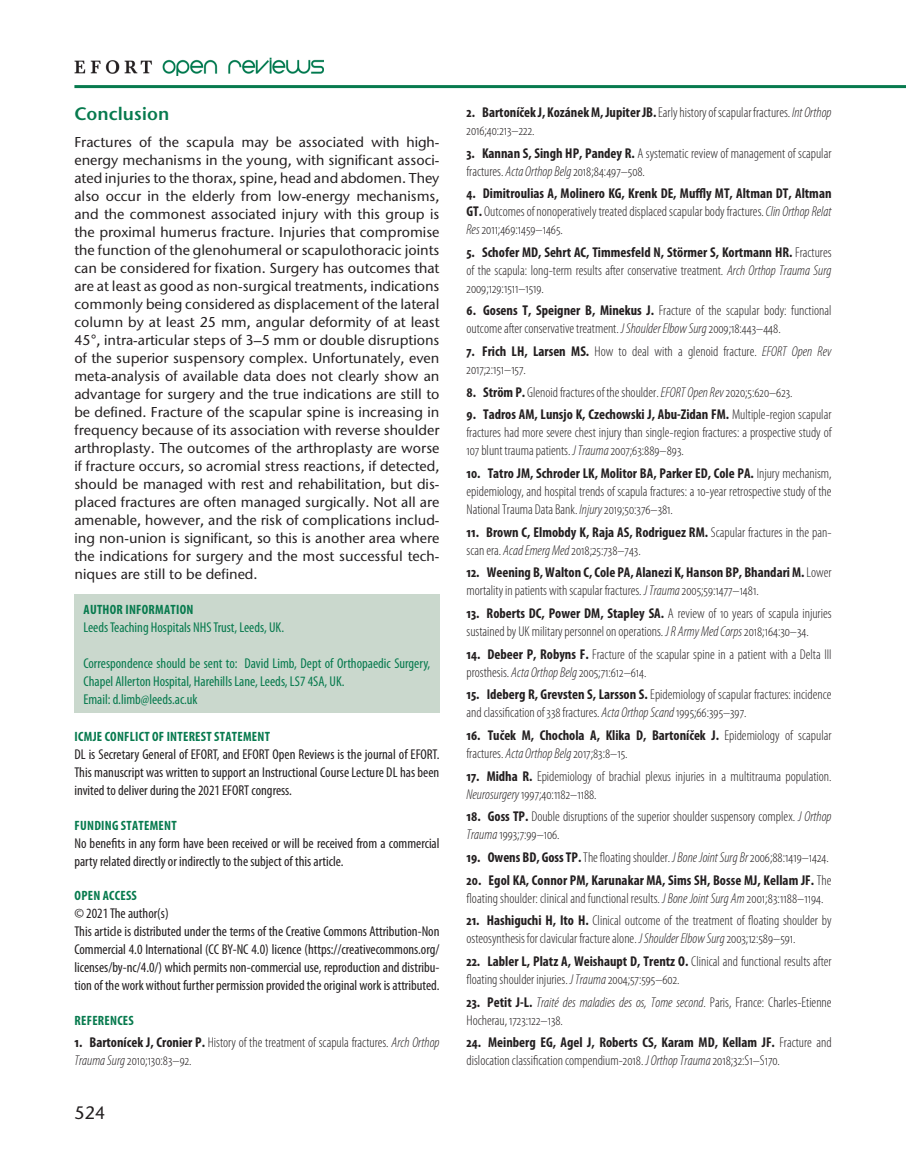
<style>
.page{position:relative;width:906px;height:1170px;background:#fff}
.page>*{position:absolute;margin:0;border:0;box-sizing:border-box;transform-origin:0 0}
.t1{font:600 18px "Stone Sans ITC Pro";color:#077a4e}
.t2{font:500 18px "Stone Sans ITC Pro";color:#231f20}
.t3{font:300 condensed 14.25px/18px "Myriad Pro";color:#231f20}
.t4{font:500 14.25px/18px "Stone Sans ITC Pro";color:#231f20;text-align:justify}
.t5{font:condensed 14.25px/18px "Myriad Pro";color:#231f20}
.t6{font:condensed 14.25px/18px "Myriad Pro";color:#077a4e}
.t7{font:700 condensed 13.5px "Myriad Pro";letter-spacing:.02em;color:#077a4e}
.s1{font-weight:700}
.s2{font-style:italic}
</style>
<div class="page">
<img style="left:74px;top:57px;width:250px;height:19px">
<hr style="left:74px;top:85px;width:832px;height:3px;background:#077a4e">
<div style="left:74px;top:594px;width:365px;height:118px;background:#cad8cd"></div>
<p class="t1" style="left:74px;top:102px;width:97px">Conclusion</p>
<p class="t4" style="left:74px;top:132px;width:366px">Fractures of the scapula may be associated with high&shy;energy mechanisms in the young, with significant associ&shy;ated injuries to the thorax, spine, head and abdomen. They also occur in the elderly from low-energy mechanisms, and the commonest associated injury with this group is the proximal humerus fracture. Injuries that compromise the function of the glenohumeral or scapulothoracic joints can be considered for fixation. Surgery has outcomes that are at least as good as non-surgical treatments, indications commonly being considered as displacement of the lateral column by at least 25 mm, angular deformity of at least 45°, intra-articular steps of 3–5 mm or double disruptions of the superior suspensory complex. Unfortunately, even meta-analysis of available data does not clearly show an advantage for surgery and the true indications are still to be defined. Fracture of the scapular spine is increasing in frequency because of its association with reverse shoulder arthroplasty. The outcomes of the arthroplasty are worse if fracture occurs, so acromial stress reactions, if detected, should be managed with rest and rehabilitation, but dis&shy;placed fractures are often managed surgically. Not all are amenable, however, and the risk of complications includ&shy;ing non-union is significant, so this is another area where the indications for surgery and the most successful tech&shy;niques are still to be defined.</p>
<p class="t7" style="left:84px;top:600px;width:111px">Author Information</p>
<p class="t6" style="left:83px;top:617px;width:202px">Leeds Teaching Hospitals NHS Trust, Leeds, UK.</p>
<p class="t6" style="left:83px;top:653px;width:348px">Correspondence should be sent to: David Limb, Dept of Orthopaedic Surgery,<br>Chapel Allerton Hospital, Harehills Lane, Leeds, LS7 4SA, UK.<br>Email: d.limb@leeds.ac.uk</p>
<p class="t7" style="left:75px;top:728px;width:197px">ICMJE Conflict of interest statement</p>
<p class="t5" style="left:74px;top:745px;width:366px;text-align:justify">DL is Secretary General of EFORT, and EFORT Open Reviews is the journal of EFORT.<br>This manuscript was written to support an Instructional Course Lecture DL has been invited to deliver during the 2021 EFORT congress.</p>
<p class="t7" style="left:75px;top:816px;width:104px">Funding statement</p>
<p class="t5" style="left:74px;top:833px;width:366px">No benefits in any form have been received or will be received from a commercial party related directly or indirectly to the subject of this article.</p>
<p class="t7" style="left:75px;top:887px;width:64px">Open access</p>
<p class="t5" style="left:74px;top:904px;width:366px">© 2021 The author(s)<br>This article is distributed under the terms of the Creative Commons Attribution-Non Commercial 4.0 International (CC BY-NC 4.0) licence (https://creativecommons.org/ licenses/by-nc/4.0/) which permits non-commercial use, reproduction and distribu&shy;tion of the work without further permission provided the original work is attributed.</p>
<p class="t7" style="left:75px;top:1011px;width:61px">References</p>
<p class="t3" style="left:74px;top:1033px;width:366px"><span class="s1">1. Bartonícek J, Cronier P.</span> History of the treatment of scapula fractures. <span class="s2">Arch Orthop<br>Trauma Surg</span> 2010;130:83–92.</p>
<p class="t2" style="left:74px;top:1101px;width:32px">524</p>
<p class="t3" style="left:466px;top:104px;width:366px"><span class="s1">2. Bartoníček J, Kozánek M, Jupiter JB.</span> Early history of scapular fractures. <span class="s2">Int Orthop<br></span>2016;40:213–222.</p>
<p class="t3" style="left:466px;top:144px;width:366px"><span class="s1">3. Kannan S, Singh HP, Pandey R.</span> A systematic review of management of scapular fractures. <span class="s2">Acta Orthop Belg</span> 2018;84:497–508.</p>
<p class="t3" style="left:466px;top:185px;width:366px;text-align:justify"><span class="s1">4. Dimitroulias A, Molinero KG, Krenk DE, Muffly MT, Altman DT, Altman GT.</span> Outcomes of nonoperatively treated displaced scapular body fractures. <span class="s2">Clin Orthop Relat Res</span> 2011;469:1459–1465.</p>
<p class="t3" style="left:466px;top:243px;width:366px;text-align:justify"><span class="s1">5. Schofer MD, Sehrt AC, Timmesfeld N, Störmer S, Kortmann HR.</span> Fractures of the scapula: long-term results after conservative treatment. <span class="s2">Arch Orthop Trauma Surg </span>2009;129:1511–1519.</p>
<p class="t3" style="left:466px;top:302px;width:366px"><span class="s1">6. Gosens T, Speigner B, Minekus J.</span> Fracture of the scapular body: functional outcome after conservative treatment. <span class="s2">J Shoulder Elbow Surg</span> 2009;18:443–448.</p>
<p class="t3" style="left:466px;top:342px;width:366px"><span class="s1">7. Frich LH, Larsen MS.</span> How to deal with a glenoid fracture. <span class="s2">EFORT Open Rev<br></span>2017;2:151–157.</p>
<p class="t3" style="left:466px;top:383px;width:328px"><span class="s1">8. Ström P.</span> Glenoid fractures of the shoulder. <span class="s2">EFORT Open Rev</span> 2020;5:620–623.</p>
<p class="t3" style="left:466px;top:406px;width:366px;text-align:justify"><span class="s1">9. Tadros AM, Lunsjo K, Czechowski J, Abu-Zidan FM.</span> Multiple-region scapular fractures had more severe chest injury than single-region fractures: a prospective study of 107 blunt trauma patients. <span class="s2">J Trauma</span> 2007;63:889–893.</p>
<p class="t3" style="left:466px;top:464px;width:366px;text-align:justify"><span class="s1">10. Tatro JM, Schroder LK, Molitor BA, Parker ED, Cole PA.</span> Injury mechanism, epidemiology, and hospital trends of scapula fractures: a 10-year retrospective study of the National Trauma Data Bank. <span class="s2">Injury</span> 2019;50:376–381.</p>
<p class="t3" style="left:466px;top:523px;width:366px"><span class="s1">11. Brown C, Elmobdy K, Raja AS, Rodriguez RM.</span> Scapular fractures in the pan&shy;scan era. <span class="s2">Acad Emerg Med</span> 2018;25:738–743.</p>
<p class="t3" style="left:466px;top:564px;width:366px"><span class="s1">12. Weening B, Walton C, Cole PA, Alanezi K, Hanson BP, Bhandari M.</span> Lower mortality in patients with scapular fractures. <span class="s2">J Trauma</span> 2005;59:1477–1481.</p>
<p class="t3" style="left:466px;top:604px;width:366px"><span class="s1">13. Roberts DC, Power DM, Stapley SA.</span> A review of 10 years of scapula injuries sustained by UK military personnel on operations. <span class="s2">J R Army Med Corps</span> 2018;164:30–34.</p>
<p class="t3" style="left:466px;top:645px;width:366px"><span class="s1">14. Debeer P, Robyns F.</span> Fracture of the scapular spine in a patient with a Delta III prosthesis. <span class="s2">Acta Orthop Belg</span> 2005;71:612–614.</p>
<p class="t3" style="left:466px;top:686px;width:366px"><span class="s1">15. Ideberg R, Grevsten S, Larsson S.</span> Epidemiology of scapular fractures: incidence and classification of 338 fractures. <span class="s2">Acta Orthop Scand</span> 1995;66:395–397.</p>
<p class="t3" style="left:466px;top:726px;width:366px"><span class="s1">16. Tuček M, Chochola A, Klika D, Bartoníček J.</span> Epidemiology of scapular fractures. <span class="s2">Acta Orthop Belg</span> 2017;83:8–15.</p>
<p class="t3" style="left:466px;top:767px;width:366px"><span class="s1">17. Midha R.</span> Epidemiology of brachial plexus injuries in a multitrauma population.<br><span class="s2">Neurosurgery</span> 1997;40:1182–1188.</p>
<p class="t3" style="left:466px;top:807px;width:366px"><span class="s1">18. Goss TP.</span> Double disruptions of the superior shoulder suspensory complex. <span class="s2">J Orthop<br>Trauma</span> 1993;7:99–106.</p>
<p class="t3" style="left:466px;top:848px;width:364px"><span class="s1">19. Owens BD, Goss TP.</span> The floating shoulder. <span class="s2">J Bone Joint Surg Br</span> 2006;88:1419–1424.</p>
<p class="t3" style="left:466px;top:871px;width:366px"><span class="s1">20. Egol KA, Connor PM, Karunakar MA, Sims SH, Bosse MJ, Kellam JF.</span> The floating shoulder: clinical and functional results. <span class="s2">J Bone Joint Surg Am</span> 2001;83:1188–1194.</p>
<p class="t3" style="left:466px;top:911px;width:366px"><span class="s1">21. Hashiguchi H, Ito H.</span> Clinical outcome of the treatment of floating shoulder by osteosynthesis for clavicular fracture alone. <span class="s2">J Shoulder Elbow Surg</span> 2003;12:589–591.</p>
<p class="t3" style="left:466px;top:952px;width:366px"><span class="s1">22. Labler L, Platz A, Weishaupt D, Trentz O.</span> Clinical and functional results after floating shoulder injuries. <span class="s2">J Trauma</span> 2004;57:595–602.</p>
<p class="t3" style="left:466px;top:993px;width:366px"><span class="s1">23. Petit J-L.</span> <span class="s2">Traité des maladies des os, Tome second</span>. Paris, France: Charles-Etienne<br>Hocherau, 1723:122–138.</p>
<p class="t3" style="left:466px;top:1033px;width:366px"><span class="s1">24. Meinberg EG, Agel J, Roberts CS, Karam MD, Kellam JF.</span> Fracture and dislocation classification compendium-2018. <span class="s2">J Orthop Trauma</span> 2018;32:S1–S170.</p>
</div>
